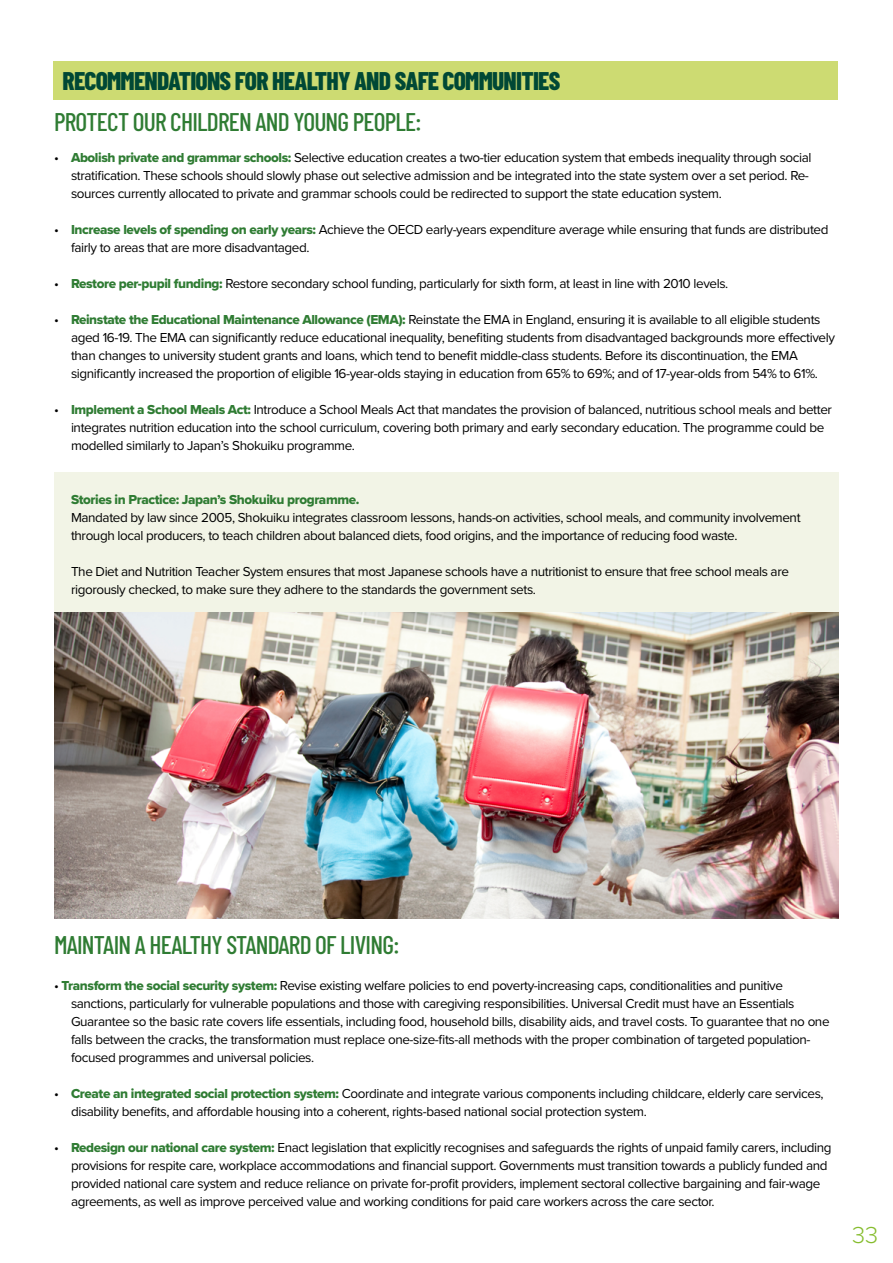
<style>
.page{position:relative;width:893px;height:1263px;background:#fff}
.page>*{position:absolute;margin:0;border:0;box-sizing:border-box;transform-origin:0 0}
.t1{font:500 25.5px "Barlow Condensed";letter-spacing:-.03em;color:#2f7c33}
.t2{font:800 25.5px "Barlow Condensed";letter-spacing:-.03em;color:#004835}
.t3{font:300 24px "Proxima Nova";color:#86bd2e}
.t4{font:13.5px/18px "Proxima Nova";letter-spacing:-.03em;color:#000}
.t5{font:13.5px "Proxima Nova Extrabld";letter-spacing:-.03em;color:#2f7c33}
.s1{font-family:"Proxima Nova Extrabld";color:#2f7c33}
</style>
<div class="page">
<div style="left:53px;top:61px;width:785px;height:39px;background:#cddb72"></div>
<div style="left:54px;top:472px;width:785px;height:140px;background:#f2f4e6"></div>
<img style="left:54px;top:612px;width:785px;height:306px">
<h1 class="t2" style="left:63px;top:63px;width:499px">RECOMMENDATIONS FOR HEALTHY AND SAFE COMMUNITIES</h1>
<h1 class="t1" style="left:54px;top:103px;width:369px">PROTECT OUR CHILDREN AND YOUNG PEOPLE:</h1>
<p class="t4" style="left:71px;top:148px;width:742px;text-indent:-17px">• <span class="s1">Abolish private and grammar schools:</span> Selective education creates a two-tier education system that embeds inequality through social stratification. These schools should slowly phase out selective admission and be integrated into the state system over a set period. Re&shy;sources currently allocated to private and grammar schools could be redirected to support the state education system.</p>
<p class="t4" style="left:71px;top:220px;width:759px;text-indent:-17px">• <span class="s1">Increase levels of spending on early years:</span> Achieve the OECD early-years expenditure average while ensuring that funds are distributed fairly to areas that are more disadvantaged.</p>
<p class="t4" style="left:54px;top:274px;width:676px">• <span class="s1">Restore per-pupil funding:</span> Restore secondary school funding, particularly for sixth form, at least in line with 2010 levels.</p>
<p class="t4" style="left:71px;top:310px;width:765px;text-indent:-17px">• <span class="s1">Reinstate the Educational Maintenance Allowance (EMA):</span> Reinstate the EMA in England, ensuring it is available to all eligible students aged 16-19. The EMA can significantly reduce educational inequality, benefiting students from disadvantaged backgrounds more effectively than changes to university student grants and loans, which tend to benefit middle-class students. Before its discontinuation, the EMA significantly increased the proportion of eligible 16-year-olds staying in education from 65% to 69%; and of 17-year-olds from 54% to 61%.</p>
<p class="t4" style="left:71px;top:400px;width:762px;text-indent:-17px">• <span class="s1">Implement a School Meals Act:</span> Introduce a School Meals Act that mandates the provision of balanced, nutritious school meals and better integrates nutrition education into the school curriculum, covering both primary and early secondary education. The programme could be modelled similarly to Japan’s Shokuiku programme.</p>
<p class="t5" style="left:71px;top:489px;width:290px">Stories in Practice: Japan’s Shokuiku programme.</p>
<p class="t4" style="left:71px;top:508px;width:731px">Mandated by law since 2005, Shokuiku integrates classroom lessons, hands-on activities, school meals, and community involvement through local producers, to teach children about balanced diets, food origins, and the importance of reducing food waste.</p>
<p class="t4" style="left:71px;top:562px;width:719px">The Diet and Nutrition Teacher System ensures that most Japanese schools have a nutritionist to ensure that free school meals are rigorously checked, to make sure they adhere to the standards the government sets.</p>
<h1 class="t1" style="left:54px;top:927px;width:347px">MAINTAIN A HEALTHY STANDARD OF LIVING:</h1>
<p class="t4" style="left:71px;top:976px;width:760px;text-indent:-17px">• <span class="s1">Transform the social security system:</span> Revise existing welfare policies to end poverty-increasing caps, conditionalities and punitive sanctions, particularly for vulnerable populations and those with caregiving responsibilities. Universal Credit must have an Essentials Guarantee so the basic rate covers life essentials, including food, household bills, disability aids, and travel costs. To guarantee that no one falls between the cracks, the transformation must replace one-size-fits-all methods with the proper combination of targeted population&shy;focused programmes and universal policies.</p>
<p class="t4" style="left:71px;top:1084px;width:754px;text-indent:-17px">• <span class="s1">Create an integrated social protection system:</span> Coordinate and integrate various components including childcare, elderly care services, disability benefits, and affordable housing into a coherent, rights-based national social protection system.</p>
<p class="t4" style="left:71px;top:1138px;width:762px;text-indent:-17px">• <span class="s1">Redesign our national care system:</span> Enact legislation that explicitly recognises and safeguards the rights of unpaid family carers, including provisions for respite care, workplace accommodations and financial support. Governments must transition towards a publicly funded and provided national care system and reduce reliance on private for-profit providers, implement sectoral collective bargaining and fair-wage agreements, as well as improve perceived value and working conditions for paid care workers across the care sector.</p>
<h2 class="t3" style="left:852px;top:1217px;width:28px">33</h2>
</div>
